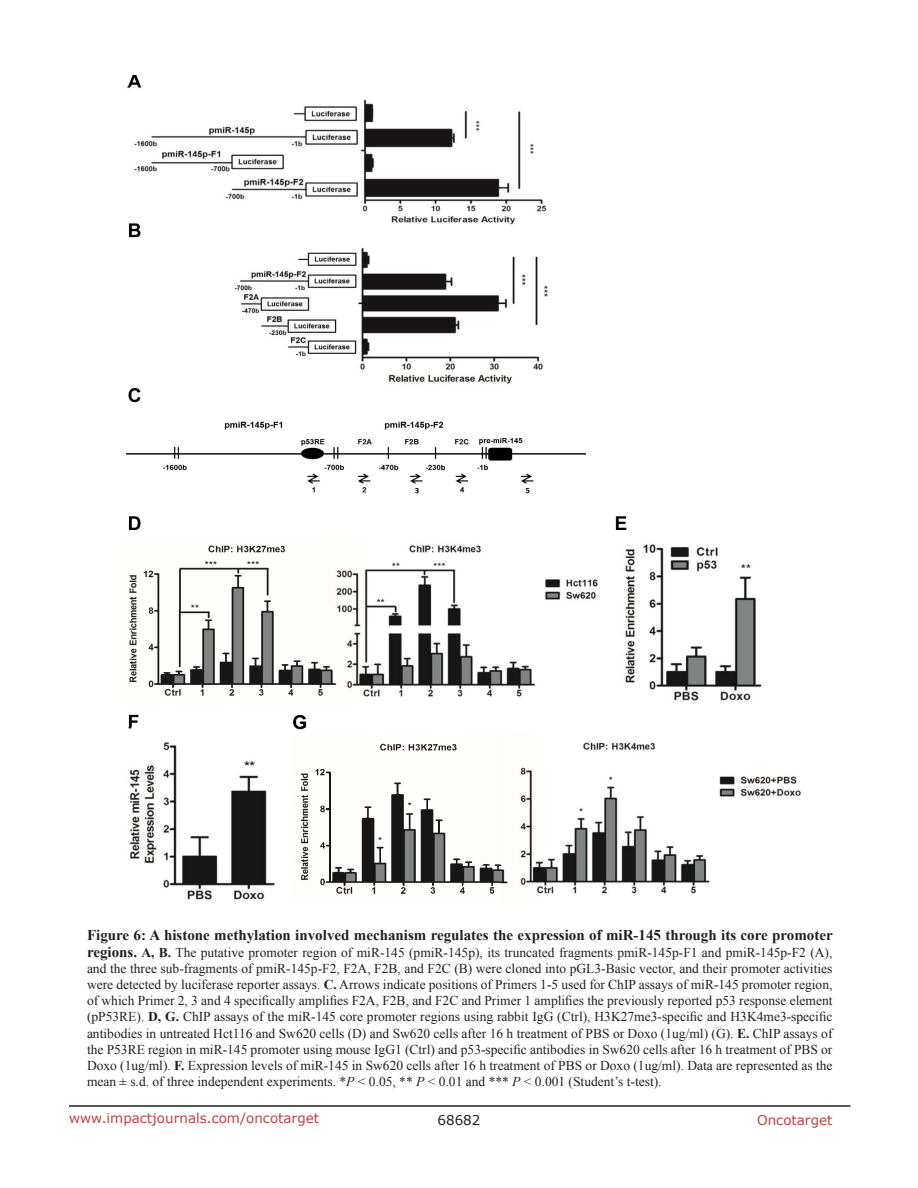
<style>
.page{position:relative;width:918px;height:1188px;background:#fff}
.page>*{position:absolute;margin:0;border:0;box-sizing:border-box;transform-origin:0 0}
.figuretext{font:700 15px "Times New Roman";color:#231f20}
.figuretext-2{font:13.5px/16.2px "Times New Roman";color:#231f20;text-align:justify}
.t1{font:13.5px "Verdana";color:#c24141}
.t2{font:13.5px "Verdana";color:#231f20}
.s1{font-weight:700;font-size:15px}
.s2{font-weight:700}
.s3{font-style:italic}
</style>
<div class="page">
<hr style="left:69px;top:1105px;width:781px;height:2px;background:#231f20">
<img style="left:126px;top:75px;width:674px;height:825px">
<p class="figuretext" style="left:87px;top:925px;width:747px">Figure 6: A histone methylation involved mechanism regulates the expression of miR-145 through its core promoter</p>
<p class="figuretext-2" style="left:87px;top:944px;width:747px"><span class="s1">regions.</span> <span class="s2">A, B.</span> The putative promoter region of miR-145 (pmiR-145p), its truncated fragments pmiR-145p-F1 and pmiR-145p-F2 (A), and the three sub-fragments of pmiR-145p-F2, F2A, F2B, and F2C (B) were cloned into pGL3-Basic vector, and their promoter activities were detected by luciferase reporter assays. <span class="s2">C.</span> Arrows indicate positions of Primers 1-5 used for ChIP assays of miR-145 promoter region, of which Primer 2, 3 and 4 specifically amplifies F2A, F2B, and F2C and Primer 1 amplifies the previously reported p53 response element (pP53RE). <span class="s2">D, G.</span> ChIP assays of the miR-145 core promoter regions using rabbit IgG (Ctrl), H3K27me3-specific and H3K4me3-specific antibodies in untreated Hct116 and Sw620 cells (D) and Sw620 cells after 16 h treatment of PBS or Doxo (1ug/ml) (G). <span class="s2">E.</span> ChIP assays of the P53RE region in miR-145 promoter using mouse IgG1 (Ctrl) and p53-specific antibodies in Sw620 cells after 16 h treatment of PBS or Doxo (1ug/ml). <span class="s2">F.</span> Expression levels of miR-145 in Sw620 cells after 16 h treatment of PBS or Doxo (1ug/ml). Data are represented as the mean ± s.d. of three independent experiments. *<span class="s3">P</span> &lt; 0.05, ** <span class="s3">P</span> &lt; 0.01 and *** <span class="s3">P</span> &lt; 0.001 (Student’s t-test).</p>
<p class="t1" style="left:69px;top:1109px;width:252px">www.impactjournals.com/oncotarget</p>
<p class="t2" style="left:438px;top:1111px;width:44px">68682</p>
<p class="t1" style="left:757px;top:1111px;width:77px">Oncotarget</p>
</div>
